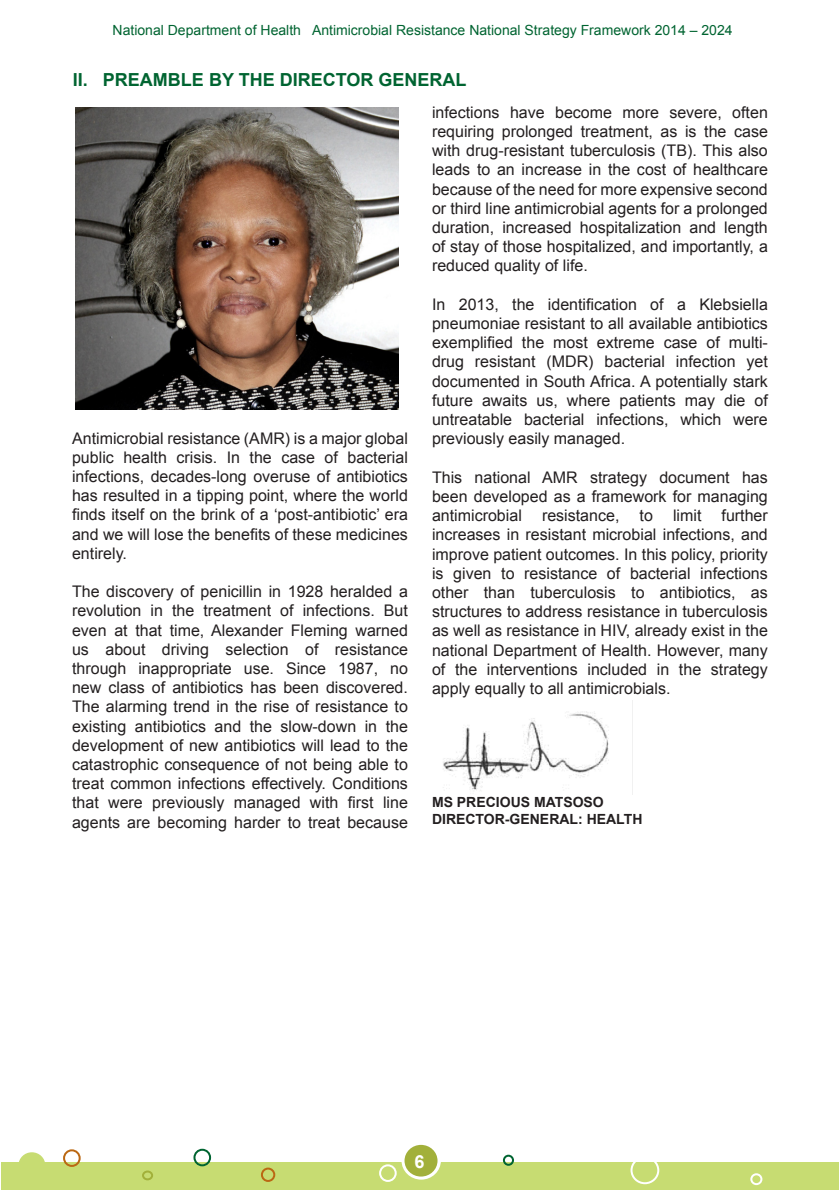
<style>
.page{position:relative;width:840px;height:1191px;background:#fff}
.page>*{position:absolute;margin:0;border:0;box-sizing:border-box;transform-origin:0 0}
.t1{font:700 18px "Arial";color:#006431}
.t2{font:700 18px "Arial";color:#fff}
.t3{font:16px/19.2px "Arial";color:#231f20;text-align:justify}
.t4{font:14px "Arial";color:#006431}
.t5{font:700 14px/16.8px "Arial";color:#231f20}
</style>
<div class="page">
<div style="left:1px;top:1162px;width:837px;height:28px;background:#c7dc72"></div>
<div style="left:502px;top:1154px;width:11px;height:11px;border:2px solid #006431;border-radius:50%"></div>
<div style="left:193px;top:1148px;width:18px;height:18px;border:2px solid #006431;border-radius:50%"></div>
<div style="left:261px;top:1167px;width:14px;height:15px;border:2px solid #bb6813;border-radius:50%"></div>
<div style="left:142px;top:1170px;width:11px;height:10px;border:2px solid #a2b03a;border-radius:50%"></div>
<div style="left:63px;top:1149px;width:18px;height:17px;border:2px solid #bb6813;border-radius:50%"></div>
<div style="left:750px;top:1173px;width:12px;height:12px;border:2px solid #fff;border-radius:50%"></div>
<div style="left:630px;top:1156px;width:29px;height:28px;border:2px solid #fff;border-radius:50%"></div>
<div style="left:18px;top:1152px;width:27px;height:26px;background:#c7dc72;border-radius:50%"></div>
<div style="left:379px;top:1164px;width:17px;height:18px;border:2px solid #fff;border-radius:50%"></div>
<svg style="left:401px;top:1141px;width:39px;height:38px"></svg>
<div style="left:404px;top:1144px;width:33px;height:32px;background:#a2b03a;border-radius:50%"></div>
<img style="left:75px;top:108px;width:323px;height:302px">
<img style="left:443px;top:711px;width:166px;height:80px">
<p class="t4" style="left:112px;top:23px;width:621px">National Department of Health Antimicrobial Resistance National Strategy Framework 2014 – 2024</p>
<p class="t1" style="left:73px;top:69px;width:395px">II. PREAMBLE BY THE DIRECTOR GENERAL</p>
<p class="t3" style="left:72px;top:428px;width:337px">Antimicrobial resistance (AMR) is a major global public health crisis. In the case of bacterial infections, decades-long overuse of antibiotics has resulted in a tipping point, where the world finds itself on the brink of a ‘post-antibiotic’ era and we will lose the benefits of these medicines entirely.</p>
<p class="t3" style="left:72px;top:582px;width:337px">The discovery of penicillin in 1928 heralded a revolution in the treatment of infections. But even at that time, Alexander Fleming warned us about driving selection of resistance through inappropriate use. Since 1987, no new class of antibiotics has been discovered.<br>The alarming trend in the rise of resistance to existing antibiotics and the slow-down in the development of new antibiotics will lead to the catastrophic consequence of not being able to treat common infections effectively. Conditions that were previously managed with first line agents are becoming harder to treat because</p>
<p class="t3" style="left:432px;top:103px;width:337px">infections have become more severe, often requiring prolonged treatment, as is the case with drug-resistant tuberculosis (TB). This also leads to an increase in the cost of healthcare because of the need for more expensive second or third line antimicrobial agents for a prolonged duration, increased hospitalization and length of stay of those hospitalized, and importantly, a reduced quality of life.</p>
<p class="t3" style="left:432px;top:295px;width:337px">In 2013, the identification of a Klebsiella pneumoniae resistant to all available antibiotics exemplified the most extreme case of multi&shy;drug resistant (MDR) bacterial infection yet documented in South Africa. A potentially stark future awaits us, where patients may die of untreatable bacterial infections, which were previously easily managed.</p>
<p class="t3" style="left:432px;top:467px;width:337px">This national AMR strategy document has been developed as a framework for managing antimicrobial</p>
<p class="t3" style="left:432px;top:506px;width:337px;text-indent:289px">further increases in resistant microbial infections, and improve patient outcomes. In this policy, priority is given to resistance of bacterial infections other than tuberculosis to antibiotics, as structures to address resistance in tuberculosis as well as resistance in HIV, already exist in the national Department of Health. However, many of the interventions included in the strategy apply equally to all antimicrobials.</p>
<p class="t3" style="left:541px;top:506px;width:79px">resistance,</p>
<p class="t3" style="left:639px;top:506px;width:15px">to</p>
<p class="t3" style="left:672px;top:506px;width:30px">limit</p>
<p class="t5" style="left:432px;top:793px;width:212px">MS PRECIOUS MATSOSO<br>DIRECTOR-GENERAL: HEALTH</p>
<p class="t2" style="left:414px;top:1151px;width:12px">6</p>
</div>
